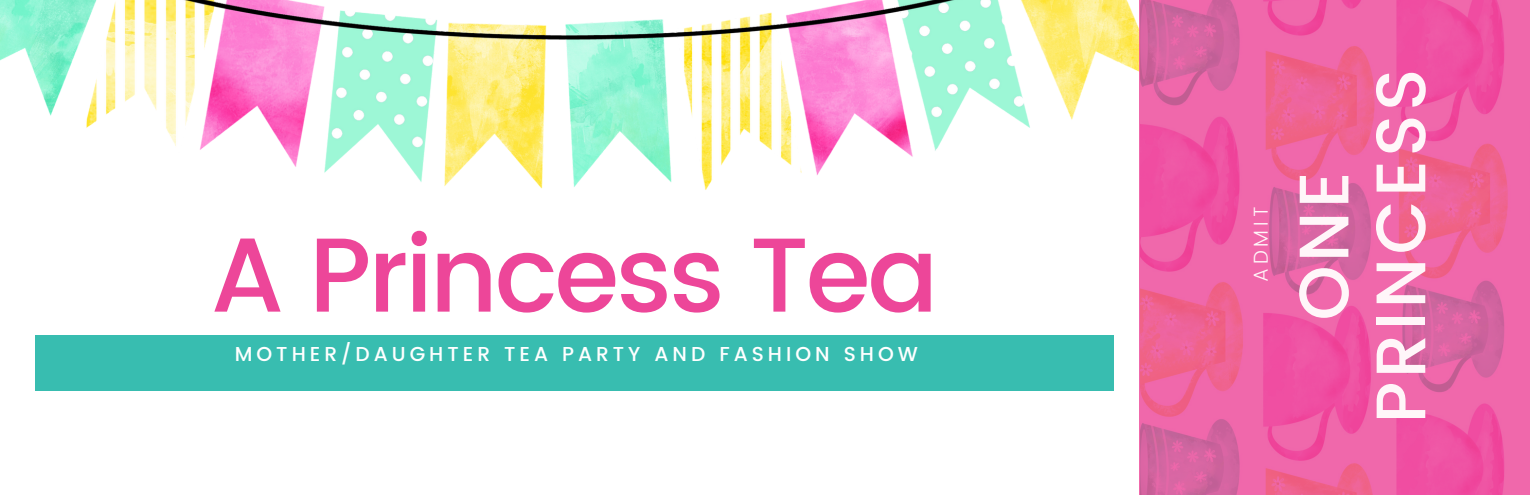
<style>
.page{position:relative;width:1530px;height:495px;background:#fff}
.page>*{position:absolute;margin:0;border:0;box-sizing:border-box;transform-origin:0 0}
.t1{font:500 105px "Poppins";letter-spacing:-.03em;color:#ed4699}
.t2{font:500 70px/77px "Poppins";letter-spacing:.05em;color:#fff6f9;text-align:center}
.t3{font:500 20px "Poppins";letter-spacing:.2em;color:#fff}
.t4{font:300 20px "Poppins";letter-spacing:.2em;color:#fff6f9}
</style>
<div class="page">
<img style="left:0;top:0;width:1140px;height:208px">
<svg style="left:1140px;top:0;width:390px;height:495px;background:#ea60a1"></svg>
<div style="left:36px;top:335px;width:1078px;height:56px;background:#38bdb0"></div>
<h1 class="t1" style="left:211px;top:214px;width:729px">A Princess Tea</h1>
<p class="t3" style="left:235px;top:343px;width:685px">MOTHER/DAUGHTER TEA PARTY AND FASHION SHOW</p>
<p class="t4" style="left:1249px;top:282px;width:77px;rotate:-90deg">ADMIT</p>
<h2 class="t2" style="left:1286px;top:423px;width:356px;rotate:-90deg">ONE<br>PRINCESS</h2>
</div>
